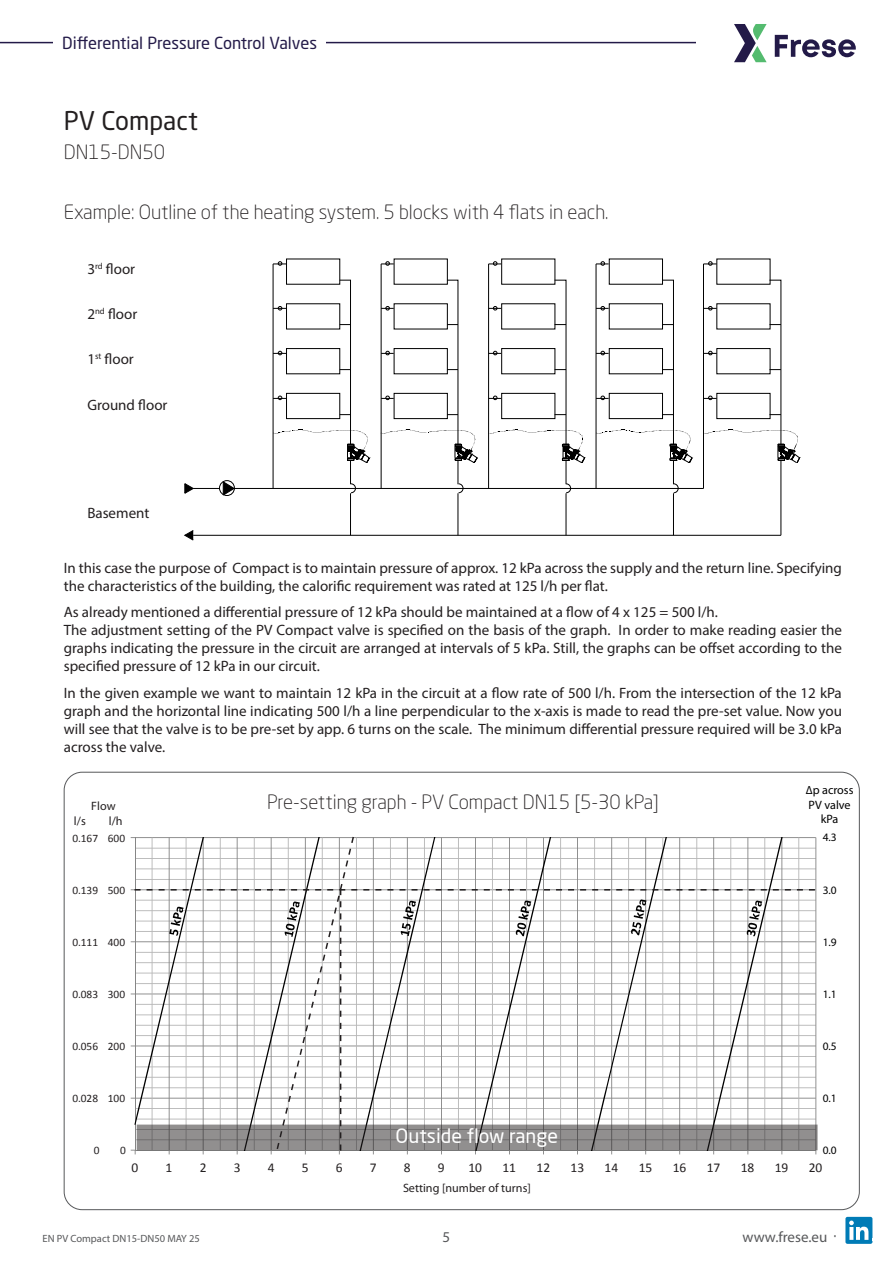
<style>
.page{position:relative;width:893px;height:1263px;background:#fff}
.page>*{position:absolute;margin:0;border:0;box-sizing:border-box;transform-origin:0 0}
.t1{font:25.5px "Neo Sans Pro";color:#231f20}
.Tekniske_data_-_Mellemrubrik{font:300 19.5px "Neo Sans Pro";color:#231f20}
.Tekniske_data_-_Mellemrubrik-2{font:19.5px "Neo Sans";color:#fff}
.t2{font:16.5px "Neo Sans Pro";color:#231a48}
.Tekniske_data_-_Brød{font:15px/18px "Myriad Pro";color:#231f20;text-align:justify}
.Titler_-_index_uk{font:15px "Myriad Pro";color:#231f20}
.t3{font:15px "Myriad Pro";color:#57585a}
.t4{font:13.5px "Calibri";letter-spacing:-.005em;color:#231f20}
.t5{font:12.15px "Myriad Pro";color:#231f20}
.t6{font:12.15px/14.5px "Myriad Pro";color:#000;text-align:center}
.t7{font:11.4px "Calibri";letter-spacing:-.005em;color:#231f20}
.t8{font:11.4px "Myriad Pro";color:#000}
.t9{font:10.5px "Myriad Pro";color:#57585a}
.s1{font-family:"Neo Sans Pro"}
</style>
<div class="page">
<div style="left:845px;top:1217px;width:27px;height:27px;background:#007bb6;border-radius:2px"></div>
<svg style="left:849px;top:1220px;width:24px;height:20px"></svg>
<hr style="left:0;top:42px;width:893px;height:1px;background:#231a48">
<div style="left:697px;top:20px;width:196px;height:46px;background:#fff"></div>
<svg style="left:734px;top:24px;width:33px;height:38px"></svg>
<svg style="left:775px;top:35px;width:81px;height:22px"></svg>
<div style="left:54px;top:36px;width:272px;height:13px;background:#fff"></div>
<div style="left:219px;top:480px;width:16px;height:16px;border:1px solid #000;border-radius:50%"></div>
<svg style="left:184px;top:481px;width:51px;height:60px"></svg>
<hr style="left:193px;top:535px;width:588px;height:1px;background:#000">
<hr style="left:273px;top:264px;width:1px;height:224px;background:#000">
<svg style="left:273px;top:261px;width:13px;height:5px"></svg>
<hr style="left:381px;top:264px;width:1px;height:224px;background:#000">
<svg style="left:381px;top:261px;width:13px;height:5px"></svg>
<hr style="left:488px;top:264px;width:1px;height:224px;background:#000">
<svg style="left:489px;top:261px;width:12px;height:5px"></svg>
<svg style="left:703px;top:261px;width:98px;height:228px"></svg>
<hr style="left:596px;top:264px;width:1px;height:224px;background:#000">
<svg style="left:596px;top:261px;width:13px;height:5px"></svg>
<hr style="left:234px;top:488px;width:469px;height:1px;background:#000">
<hr style="left:781px;top:460px;width:1px;height:75px;background:#000">
<svg style="left:595px;top:279px;width:98px;height:257px"></svg>
<svg style="left:488px;top:279px;width:98px;height:257px"></svg>
<svg style="left:380px;top:279px;width:98px;height:257px"></svg>
<svg style="left:272px;top:279px;width:99px;height:257px"></svg>
<svg style="left:131px;top:836px;width:685px;height:318px"></svg>
<svg style="left:139px;top:1127px;width:676px;height:21px;fill:#918f8f"></svg>
<p class="t2" style="left:62px;top:33px;width:256px">Differential Pressure Control Valves</p>
<h1 class="t1" style="left:64px;top:105px;width:136px">PV Compact</h1>
<h2 class="Tekniske_data_-_Mellemrubrik" style="left:64px;top:140px;width:103px">DN15-DN50</h2>
<p class="Tekniske_data_-_Mellemrubrik" style="left:64px;top:200px;width:546px">Example: Outline of the heating system. 5 blocks with 4 flats in each.</p>
<p class="Titler_-_index_uk" style="left:87px;top:260px;width:49px">3<sup>rd</sup> floor</p>
<p class="Titler_-_index_uk" style="left:87px;top:305px;width:51px">2<sup>nd</sup> floor</p>
<p class="Titler_-_index_uk" style="left:87px;top:350px;width:48px">1<sup>st</sup> floor</p>
<p class="Titler_-_index_uk" style="left:87px;top:395px;width:82px">Ground floor</p>
<p class="Titler_-_index_uk" style="left:87px;top:503px;width:64px">Basement</p>
<p class="Tekniske_data_-_Brød" style="left:64px;top:558px;width:780px">In this case the purpose of Compact is to maintain pressure of approx. 12 kPa across the supply and the return line. Specifying the characteristics of the building, the calorific requirement was rated at 125 l/h per flat.</p>
<p class="Tekniske_data_-_Brød" style="left:64px;top:603px;width:656px">As already mentioned a differential pressure of 12 kPa should be maintained at a flow of 4 x 125 = 500 l/h.</p>
<p class="Tekniske_data_-_Brød" style="left:64px;top:621px;width:780px">The adjustment setting of the PV Compact valve is specified on the basis of the graph. In order to make reading easier the graphs indicating the pressure in the circuit are arranged at intervals of 5 kPa. Still, the graphs can be offset according to the specified pressure of 12 kPa in our circuit.</p>
<p class="Tekniske_data_-_Brød" style="left:64px;top:683px;width:780px">In the given example we want to maintain 12 kPa in the circuit at a flow rate of 500 l/h. From the intersection of the 12 kPa graph and the horizontal line indicating 500 l/h a line perpendicular to the x-axis is made to read the pre-set value. Now you will see that the valve is to be pre-set by app. 6 turns on the scale. The minimum differential pressure required will be 3.0 kPa across the valve.</p>
<p class="t5" style="left:91px;top:798px;width:26px">Flow</p>
<p class="t5" style="left:74px;top:813px;width:13px">l/s</p>
<p class="t5" style="left:109px;top:813px;width:15px">l/h</p>
<p class="t7" style="left:73px;top:831px;width:54px">0.167 600</p>
<p class="t7" style="left:73px;top:883px;width:54px">0.139 500</p>
<p class="t7" style="left:73px;top:935px;width:54px">0.111 400</p>
<p class="t7" style="left:73px;top:987px;width:54px">0.083 300</p>
<p class="t7" style="left:73px;top:1039px;width:54px">0.056 200</p>
<p class="t7" style="left:73px;top:1091px;width:54px">0.028 100</p>
<p class="t7" style="left:94px;top:1143px;width:7px">0</p>
<p class="t7" style="left:120px;top:1143px;width:7px">0</p>
<p class="Tekniske_data_-_Mellemrubrik" style="left:267px;top:790px;width:393px">Pre-setting graph - PV Compact DN15 [5-30 kPa]</p>
<p class="Tekniske_data_-_Mellemrubrik-2" style="left:396px;top:1124px;width:164px">Outside flow range</p>
<p class="t6" style="left:806px;top:782px;width:49px">∆p across<br>PV valve kPa</p>
<p class="t8" style="left:823px;top:830px;width:16px">4.3</p>
<p class="t8" style="left:823px;top:883px;width:16px">3.0</p>
<p class="t8" style="left:823px;top:935px;width:16px">1.9</p>
<p class="t8" style="left:823px;top:987px;width:16px">1.1</p>
<p class="t8" style="left:823px;top:1039px;width:16px">0.5</p>
<p class="t8" style="left:823px;top:1091px;width:16px">0.1</p>
<p class="t8" style="left:823px;top:1143px;width:16px">0.0</p>
<p class="t4" style="left:132px;top:1159px;width:8px">0</p>
<p class="t4" style="left:166px;top:1159px;width:8px">1</p>
<p class="t4" style="left:200px;top:1159px;width:8px">2</p>
<p class="t4" style="left:234px;top:1159px;width:8px">3</p>
<p class="t4" style="left:268px;top:1159px;width:8px">4</p>
<p class="t4" style="left:302px;top:1159px;width:8px">5</p>
<p class="t4" style="left:336px;top:1159px;width:8px">6</p>
<p class="t4" style="left:370px;top:1159px;width:8px">7</p>
<p class="t4" style="left:404px;top:1159px;width:8px">8</p>
<p class="t4" style="left:438px;top:1159px;width:8px">9</p>
<p class="t4" style="left:468px;top:1159px;width:15px">10</p>
<p class="t4" style="left:502px;top:1159px;width:15px">11</p>
<p class="t4" style="left:536px;top:1159px;width:15px">12</p>
<p class="t4" style="left:570px;top:1159px;width:15px">13</p>
<p class="t4" style="left:604px;top:1159px;width:15px">14</p>
<p class="t4" style="left:639px;top:1159px;width:15px">15</p>
<p class="t4" style="left:673px;top:1159px;width:15px">16</p>
<p class="t4" style="left:707px;top:1159px;width:15px">17</p>
<p class="t4" style="left:741px;top:1159px;width:15px">18</p>
<p class="t4" style="left:775px;top:1159px;width:15px">19</p>
<p class="t4" style="left:809px;top:1159px;width:15px">20</p>
<p class="t5" style="left:403px;top:1181px;width:129px">Setting [number of turns]</p>
<p class="t9" style="left:43px;top:1232px;width:159px">EN PV Compact DN15-DN50 MAY 25</p>
<p class="t3" style="left:443px;top:1227px;width:9px">5</p>
<p class="t3" style="left:742px;top:1228px;width:96px">www.frese.eu <span class="s1">·</span></p>
</div>
